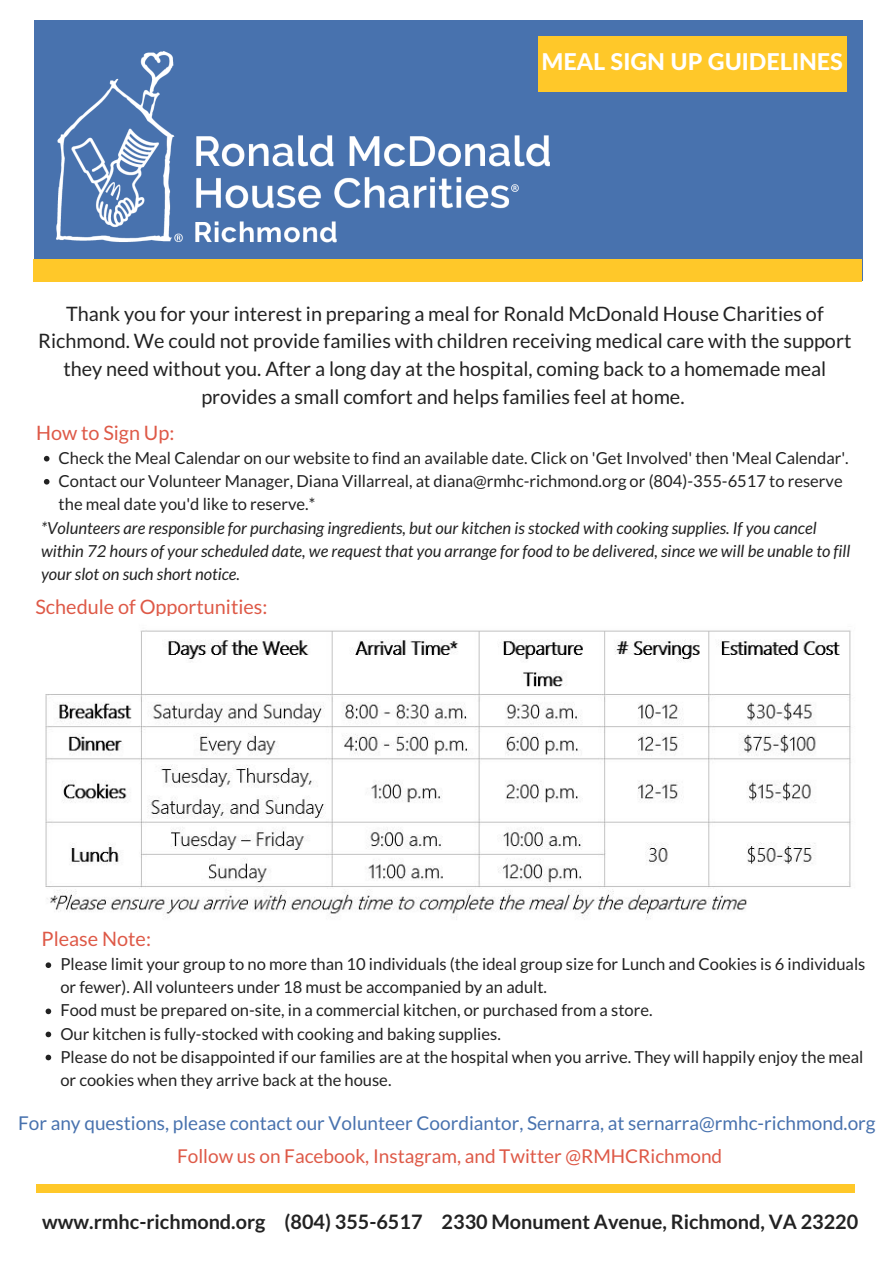
<style>
.page{position:relative;width:893px;height:1263px;background:#fff}
.page>*{position:absolute;margin:0;border:0;box-sizing:border-box;transform-origin:0 0}
.t1{font:800 23.17px "Lato Latin";color:#fff}
.t2{font:19.88px/27.6px "Lato";color:#222;text-align:center}
.t3{font:700 19.88px "Lato";color:#222}
.t4{font:19.88px "Lato";color:#de5947}
.t5{font:19.05px "Lato";color:#4872ae}
.t6{font:19.05px "Lato";color:#de5947}
.t7{font:16.58px/23.1px "Lato";color:#222}
.t8{font:italic 16.58px/23.1px "Lato";color:#222}
</style>
<div class="page">
<div style="left:34px;top:20px;width:829px;height:260px;background:#4872ae"></div>
<img style="left:56px;top:52px;width:493px;height:191px">
<div style="left:34px;top:259px;width:828px;height:22px;background:#ffc829"></div>
<div style="left:36px;top:1185px;width:819px;height:8px;background:#ffc829"></div>
<div style="left:538px;top:36px;width:308px;height:55px;background:#ffc829"></div>
<svg style="left:44px;top:456px;width:6px;height:5px"></svg>
<svg style="left:44px;top:479px;width:6px;height:6px"></svg>
<svg style="left:46px;top:962px;width:5px;height:6px"></svg>
<svg style="left:46px;top:1008px;width:5px;height:6px"></svg>
<svg style="left:46px;top:1031px;width:5px;height:6px"></svg>
<svg style="left:46px;top:1055px;width:5px;height:5px"></svg>
<img style="left:45px;top:630px;width:806px;height:290px">
<h1 class="t1" style="left:541px;top:47px;width:303px">MEAL SIGN UP GUIDELINES</h1>
<p class="t2" style="left:38px;top:299px;width:815px">Thank you for your interest in preparing a meal for Ronald McDonald House Charities of Richmond. We could not provide families with children receiving medical care with the support they need without you. After a long day at the hospital, coming back to a homemade meal provides a small comfort and helps families feel at home.</p>
<p class="t4" style="left:36px;top:420px;width:140px">How to Sign Up:</p>
<p class="t7" style="left:59px;top:446px;width:792px">Check the Meal Calendar on our website to find an available date. Click on 'Get Involved' then 'Meal Calendar'.<br>Contact our Volunteer Manager, Diana Villarreal, at diana@rmhc-richmond.org or (804)-355-6517 to reserve the meal date you'd like to reserve.*</p>
<p class="t8" style="left:41px;top:516px;width:811px">*Volunteers are responsible for purchasing ingredients, but our kitchen is stocked with cooking supplies. If you cancel within 72 hours of your scheduled date, we request that you arrange for food to be delivered, since we will be unable to fill your slot on such short notice.</p>
<p class="t4" style="left:35px;top:594px;width:234px">Schedule of Opportunities:</p>
<p class="t4" style="left:42px;top:926px;width:111px">Please Note:</p>
<p class="t7" style="left:60px;top:952px;width:807px">Please limit your group to no more than 10 individuals (the ideal group size for Lunch and Cookies is 6 individuals or fewer). All volunteers under 18 must be accompanied by an adult.<br>Food must be prepared on-site, in a commercial kitchen, or purchased from a store.<br>Our kitchen is fully-stocked with cooking and baking supplies.<br>Please do not be disappointed if our families are at the hospital when you arrive. They will happily enjoy the meal or cookies when they arrive back at the house.</p>
<p class="t5" style="left:18px;top:1111px;width:859px">For any questions, please contact our Volunteer Coordiantor, Sernarra, at sernarra@rmhc-richmond.org</p>
<p class="t6" style="left:177px;top:1144px;width:547px">Follow us on Facebook, Instagram, and Twitter @RMHCRichmond</p>
<p class="t3" style="left:42px;top:1209px;width:818px">www.rmhc-richmond.org (804) 355-6517 2330 Monument Avenue, Richmond, VA 23220</p>
</div>
